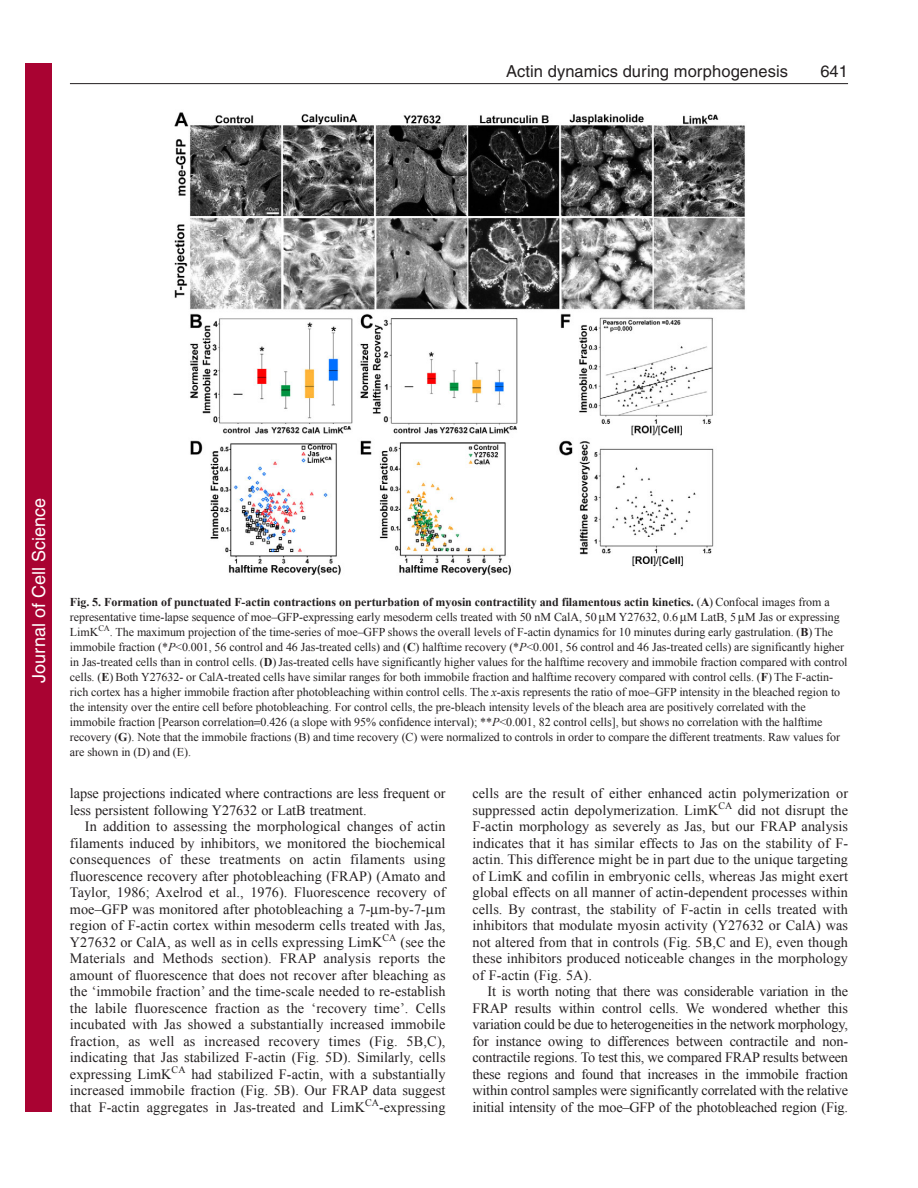
<style>
.page{position:relative;width:918px;height:1188px;background:#fff}
.page>*{position:absolute;margin:0;border:0;box-sizing:border-box;transform-origin:0 0}
.t1{font:18px "Helvetica";color:#fff}
.t2{font:16.5px "Helvetica";letter-spacing:.005em;color:#231f20}
.t3{font:14.25px/16.5px "Times New Roman";letter-spacing:-.005em;color:#231f20;text-align:justify}
.t4{font:12px/15px "Times New Roman";letter-spacing:-.005em;color:#231f20}
.s1{font-weight:700}
.s2{font-style:italic}
</style>
<div class="page">
<hr style="left:70px;top:83px;width:778px;height:1px;background:#231f20">
<img style="left:174px;top:112px;width:571px;height:463px">
<div style="left:26px;top:64px;width:26px;height:1048px;background:#a90332"></div>
<p class="t2" style="left:506px;top:65px;width:283px">Actin dynamics during morphogenesis</p>
<p class="t2" style="left:820px;top:65px;width:29px">641</p>
<p class="t1" style="left:28px;top:683px;width:186px;rotate:-90deg">Journal of Cell Science</p>
<p class="t4" style="left:70px;top:594px;width:779px"><span class="s1">Fig. 5. Formation of punctuated F-actin contractions on perturbation of myosin contractility and filamentous actin kinetics.</span> (<span class="s1">A</span>) Confocal images from a representative time-lapse sequence of moe–GFP-expressing early mesoderm cells treated with 50 nM CalA, 50 M Y27632, 0.6 M LatB, 5 M Jas or expressing LimK<sup>CA</sup>. The maximum projection of the time-series of moe–GFP shows the overall levels of F-actin dynamics for 10 minutes during early gastrulation. (<span class="s1">B</span>) The immobile fraction (*<span class="s2">P</span>&lt;0.001, 56 control and 46 Jas-treated cells) and (<span class="s1">C</span>) halftime recovery (*<span class="s2">P</span>&lt;0.001, 56 control and 46 Jas-treated cells) are significantly higher in Jas-treated cells than in control cells. (<span class="s1">D</span>) Jas-treated cells have significantly higher values for the halftime recovery and immobile fraction compared with control cells. (<span class="s1">E</span>) Both Y27632- or CalA-treated cells have similar ranges for both immobile fraction and halftime recovery compared with control cells. (<span class="s1">F</span>) The F-actin&shy;rich cortex has a higher immobile fraction after photobleaching within control cells. The <span class="s2">x</span>-axis represents the ratio of moe–GFP intensity in the bleached region to the intensity over the entire cell before photobleaching. For control cells, the pre-bleach intensity levels of the bleach area are positively correlated with the immobile fraction [Pearson correlation 0.426 (a slope with 95% confidence interval); **<span class="s2">P</span>&lt;0.001, 82 control cells], but shows no correlation with the halftime recovery (<span class="s1">G</span>). Note that the immobile fractions (B) and time recovery (C) were normalized to controls in order to compare the different treatments. Raw values for are shown in (D) and (E).</p>
<p class="t3" style="left:70px;top:785px;width:377px">lapse projections indicated where contractions are less frequent or less persistent following Y27632 or LatB treatment.</p>
<p class="t3" style="left:70px;top:818px;width:377px;text-indent:15px">In addition to assessing the morphological changes of actin filaments induced by inhibitors, we monitored the biochemical consequences of these treatments on actin filaments using fluorescence recovery after photobleaching (FRAP) (Amato and Taylor, 1986; Axelrod et al., 1976). Fluorescence recovery of moe–GFP was monitored after photobleaching a 7- m-by-7- m region of F-actin cortex within mesoderm cells treated with Jas, Y27632 or CalA, as well as in cells expressing LimK<sup>CA</sup> (see the Materials and Methods section). FRAP analysis reports the amount of fluorescence that does not recover after bleaching as the ‘immobile fraction’ and the time-scale needed to re-establish the labile fluorescence fraction as the ‘recovery time’. Cells incubated with Jas showed a substantially increased immobile fraction, as well as increased recovery times (Fig. 5B,C), indicating that Jas stabilized F-actin (Fig. 5D). Similarly, cells expressing LimK<sup>CA</sup> had stabilized F-actin, with a substantially increased immobile fraction (Fig. 5B). Our FRAP data suggest that F-actin aggregates in Jas-treated and LimK<sup>CA</sup>-expressing</p>
<p class="t3" style="left:472px;top:785px;width:377px">cells are the result of either enhanced actin polymerization or suppressed actin depolymerization. LimK<sup>CA</sup> did not disrupt the F-actin morphology as severely as Jas, but our FRAP analysis indicates that it has similar effects to Jas on the stability of F&shy;actin. This difference might be in part due to the unique targeting of LimK and cofilin in embryonic cells, whereas Jas might exert global effects on all manner of actin-dependent processes within cells. By contrast, the stability of F-actin in cells treated with inhibitors that modulate myosin activity (Y27632 or CalA) was not altered from that in controls (Fig. 5B,C and E), even though these inhibitors produced noticeable changes in the morphology of F-actin (Fig. 5A).</p>
<p class="t3" style="left:472px;top:983px;width:377px;text-indent:15px">It is worth noting that there was considerable variation in the FRAP results within control cells. We wondered whether this variation could be due to heterogeneities in the network morphology, for instance owing to differences between contractile and non&shy;contractile regions. To test this, we compared FRAP results between these regions and found that increases in the immobile fraction within control samples were significantly correlated with the relative initial intensity of the moe–GFP of the photobleached region (Fig.</p>
</div>
